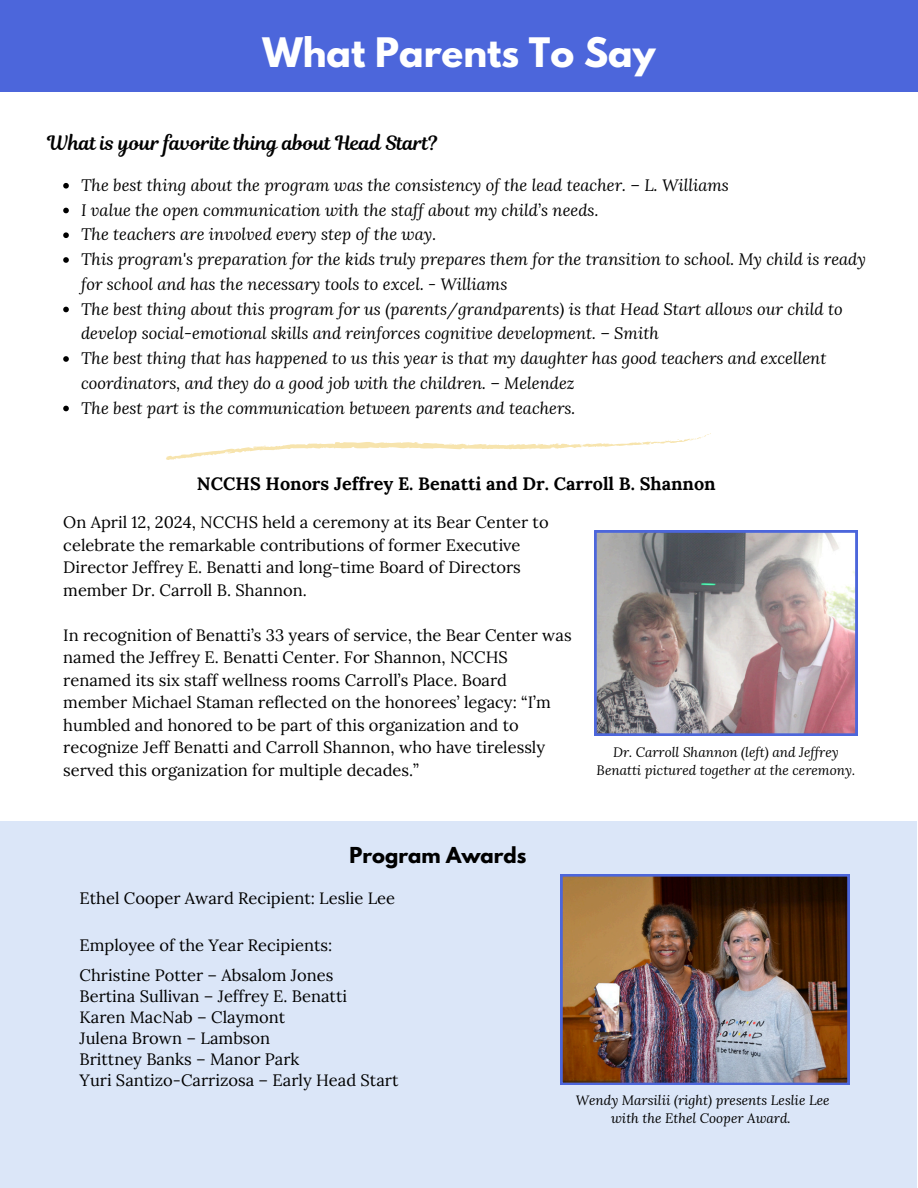
<style>
.page{position:relative;width:918px;height:1188px;background:#fff}
.page>*{position:absolute;margin:0;border:0;box-sizing:border-box;transform-origin:0 0}
.t1{font:700 36px "League Spartan";color:#fff}
.t2{font:19.5px "Magnolia Script";color:#000}
.t3{font:700 19.5px "League Spartan";color:#000}
.t4{font:700 18px "Lora";color:#000}
.t5{font:16.5px/22.5px "Lora";color:#000}
.t6{font:italic 16.5px/24.8px "Lora";color:#000}
.t7{font:italic 13.5px/18px "Lora";color:#000;text-align:center}
</style>
<div class="page">
<div style="left:0;top:0;width:918px;height:92px;background:#4c66db"></div>
<div style="left:0;top:821px;width:917px;height:367px;background:#dbe6f8"></div>
<img style="left:595px;top:531px;width:262px;height:204px">
<svg style="left:166px;top:433px;width:545px;height:27px"></svg>
<img style="left:561px;top:874px;width:288px;height:211px">
<svg style="left:63px;top:183px;width:6px;height:6px"></svg>
<svg style="left:63px;top:208px;width:6px;height:5px"></svg>
<svg style="left:63px;top:232px;width:6px;height:6px"></svg>
<svg style="left:63px;top:257px;width:6px;height:6px"></svg>
<svg style="left:63px;top:307px;width:6px;height:5px"></svg>
<svg style="left:63px;top:356px;width:6px;height:6px"></svg>
<svg style="left:63px;top:406px;width:6px;height:5px"></svg>
<p class="t1" style="left:262px;top:35px;width:395px">What Parents To Say</p>
<p class="t2" style="left:48px;top:129px;width:392px">What is your favorite thing about Head Start?</p>
<p class="t6" style="left:81px;top:172px;width:649px">The best thing about the program was the consistency of the lead teacher. – L. Williams</p>
<p class="t6" style="left:81px;top:197px;width:519px">I value the open communication with the staff about my child’s needs.</p>
<h2 class="t6" style="left:81px;top:222px;width:357px">The teachers are involved every step of the way.</h2>
<h4 class="t6" style="left:81px;top:246px;width:786px">This program's preparation for the kids truly prepares them for the transition to school. My child is ready for school and has the necessary tools to excel. - Williams</h4>
<h4 class="t6" style="left:81px;top:296px;width:763px">The best thing about this program for us (parents/grandparents) is that Head Start allows our child to develop social-emotional skills and reinforces cognitive development. – Smith</h4>
<p class="t6" style="left:81px;top:345px;width:747px">The best thing that has happened to us this year is that my daughter has good teachers and excellent coordinators, and they do a good job with the children. – Melendez</p>
<p class="t6" style="left:81px;top:395px;width:496px">The best part is the communication between parents and teachers.</p>
<h2 class="t4" style="left:197px;top:472px;width:520px">NCCHS Honors Jeffrey E. Benatti and Dr. Carroll B. Shannon</h2>
<p class="t5" style="left:63px;top:511px;width:487px">On April 12, 2024, NCCHS held a ceremony at its Bear Center to celebrate the remarkable contributions of former Executive Director Jeffrey E. Benatti and long-time Board of Directors member Dr. Carroll B. Shannon.</p>
<p class="t5" style="left:63px;top:623px;width:510px">In recognition of Benatti’s 33 years of service, the Bear Center was named the Jeffrey E. Benatti Center. For Shannon, NCCHS renamed its six staff wellness rooms Carroll’s Place. Board member Michael Staman reflected on the honorees’ legacy: “I’m humbled and honored to be part of this organization and to recognize Jeff Benatti and Carroll Shannon, who have tirelessly served this organization for multiple decades.”</p>
<p class="t7" style="left:597px;top:743px;width:260px">Dr. Carroll Shannon (left) and Jeffrey<br>Benatti pictured together at the ceremony.</p>
<p class="t3" style="left:350px;top:846px;width:178px">Program Awards</p>
<h3 class="t5" style="left:80px;top:886px;width:317px">Ethel Cooper Award Recipient: Leslie Lee</h3>
<p class="t5" style="left:80px;top:934px;width:254px">Employee of the Year Recipients:</p>
<h1 class="t5" style="left:80px;top:964px;width:320px;line-height:21.1px">Christine Potter – Absalom Jones<br>Bertina Sullivan – Jeffrey E. Benatti<br>Karen MacNab – Claymont<br>Julena Brown – Lambson<br>Brittney Banks – Manor Park<br>Yuri Santizo-Carrizosa – Early Head Start</h1>
<p class="t7" style="left:576px;top:1091px;width:255px">Wendy Marsilii (right) presents Leslie Lee with the Ethel Cooper Award.</p>
</div>
